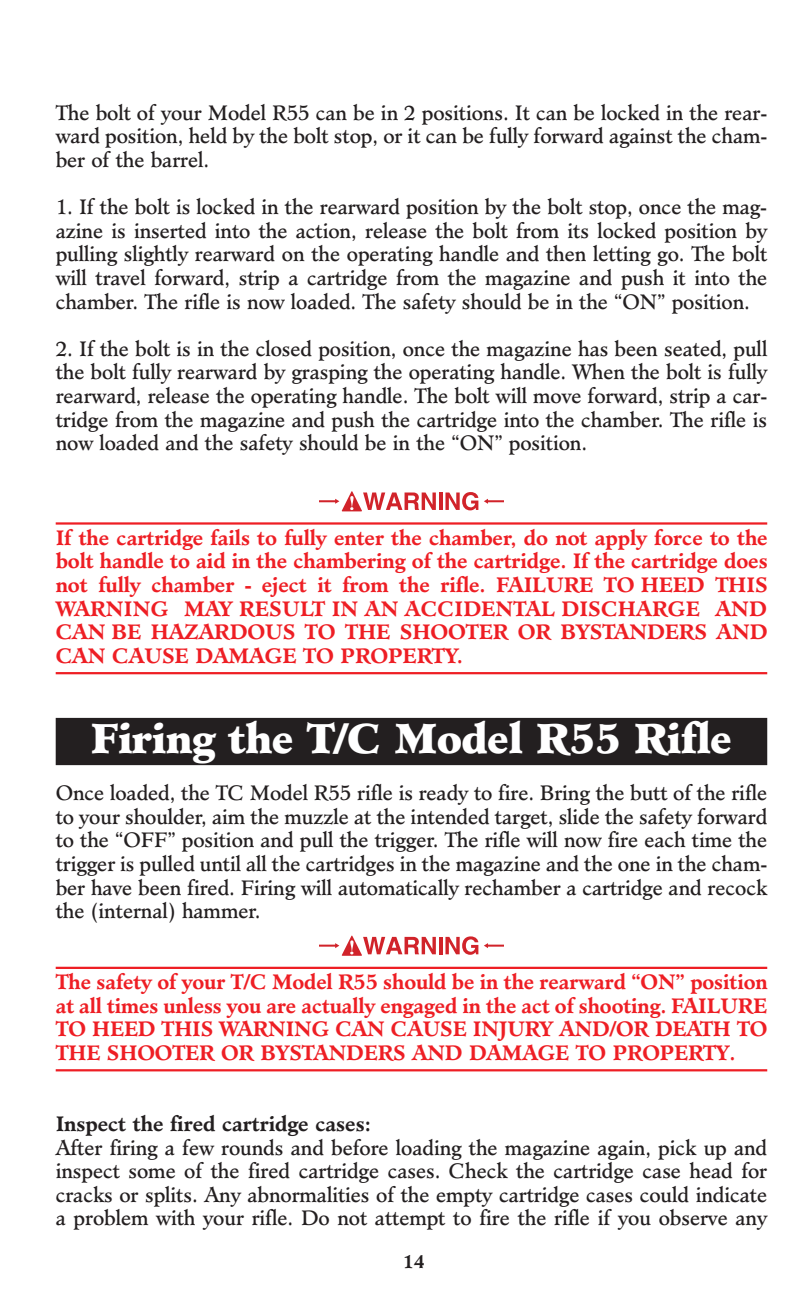
<style>
.page{position:relative;width:810px;height:1296px;background:#fff}
.page>*{position:absolute;margin:0;border:0;box-sizing:border-box;transform-origin:0 0}
.t1{font:900 40.5px "Minister";letter-spacing:-.015em;color:#fff}
.t2{font:20.25px/23.6px "Minister";letter-spacing:-.005em;color:#231f20;text-align:justify}
.t3{font:700 20.25px/23.6px "Minister";letter-spacing:-.005em;color:#ee1e24;text-align:justify}
.t4{font:700 20.25px/23.6px "Minister";letter-spacing:-.005em;color:#ee1e24;text-align:justify;scale:.96 1}
.t5{font:700 20.25px "Minister";letter-spacing:-.005em;color:#231f20}
.t6{font:700 18px "Minister";color:#231f20}
</style>
<div class="page">
<hr style="left:56px;top:522px;width:711px;height:3px;background:#ee1e24">
<hr style="left:56px;top:672px;width:711px;height:2px;background:#ee1e24">
<div style="left:56px;top:718px;width:711px;height:47px;background:#231f20"></div>
<hr style="left:56px;top:967px;width:711px;height:2px;background:#ee1e24">
<hr style="left:56px;top:1069px;width:711px;height:2px;background:#ee1e24">
<hr style="left:439px;top:937px;width:3px;height:17px;background:#d1232a">
<svg style="left:445px;top:936px;width:33px;height:19px"></svg>
<svg style="left:319px;top:935px;width:117px;height:21px"></svg>
<svg style="left:484px;top:943px;width:20px;height:5px"></svg>
<hr style="left:439px;top:493px;width:3px;height:17px;background:#d1232a">
<svg style="left:445px;top:492px;width:33px;height:18px"></svg>
<svg style="left:319px;top:491px;width:117px;height:20px"></svg>
<svg style="left:484px;top:499px;width:20px;height:5px"></svg>
<p class="t2" style="left:56px;top:102px;width:713px">The bolt of your Model R55 can be in 2 positions. It can be locked in the rear&shy;ward position, held by the bolt stop, or it can be fully forward against the cham&shy;ber of the barrel.</p>
<p class="t2" style="left:56px;top:197px;width:713px">1. If the bolt is locked in the rearward position by the bolt stop, once the mag&shy;azine is inserted into the action, release the bolt from its locked position by pulling slightly rearward on the operating handle and then letting go. The bolt will travel forward, strip a cartridge from the magazine and push it into the chamber. The rifle is now loaded. The safety should be in the “ON” position.</p>
<p class="t2" style="left:56px;top:338px;width:713px">2. If the bolt is in the closed position, once the magazine has been seated, pull the bolt fully rearward by grasping the operating handle. When the bolt is fully rearward, release the operating handle. The bolt will move forward, strip a car&shy;tridge from the magazine and push the cartridge into the chamber. The rifle is now loaded and the safety should be in the “ON” position.</p>
<p class="t3" style="left:56px;top:527px;width:714px">If the cartridge fails to fully enter the chamber, do not apply force to the bolt handle to aid in the chambering of the cartridge. If the cartridge does not fully chamber - eject it from the rifle. FAILURE TO HEED THIS WARNING MAY RESULT IN AN ACCIDENTAL DISCHARGE AND CAN BE HAZARDOUS TO THE SHOOTER OR BYSTANDERS AND CAN CAUSE DAMAGE TO PROPERTY.</p>
<h1 class="t1" style="left:91px;top:721px;width:643px">Firing the T/C Model R55 Rifle</h1>
<p class="t2" style="left:56px;top:783px;width:713px">Once loaded, the TC Model R55 rifle is ready to fire. Bring the butt of the rifle to your shoulder, aim the muzzle at the intended target, slide the safety forward to the “OFF” position and pull the trigger. The rifle will now fire each time the trigger is pulled until all the cartridges in the magazine and the one in the cham&shy;ber have been fired. Firing will automatically rechamber a cartridge and recock the (internal) hammer.</p>
<p class="t4" style="left:56px;top:972px;width:743px">The safety of your T/C Model R55 should be in the rearward “ON” position at all times unless you are actually engaged in the act of shooting. FAILURE TO HEED THIS WARNING CAN CAUSE INJURY AND/OR DEATH TO THE SHOOTER OR BYSTANDERS AND DAMAGE TO PROPERTY.</p>
<p class="t5" style="left:56px;top:1115px;width:317px">Inspect the fired cartridge cases:</p>
<p class="t2" style="left:56px;top:1137px;width:713px">After firing a few rounds and before loading the magazine again, pick up and inspect some of the fired cartridge cases. Check the cartridge case head for cracks or splits. Any abnormalities of the empty cartridge cases could indicate a problem with your rifle. Do not attempt to fire the rifle if you observe any</p>
<p class="t6" style="left:403px;top:1254px;width:23px">14</p>
</div>
